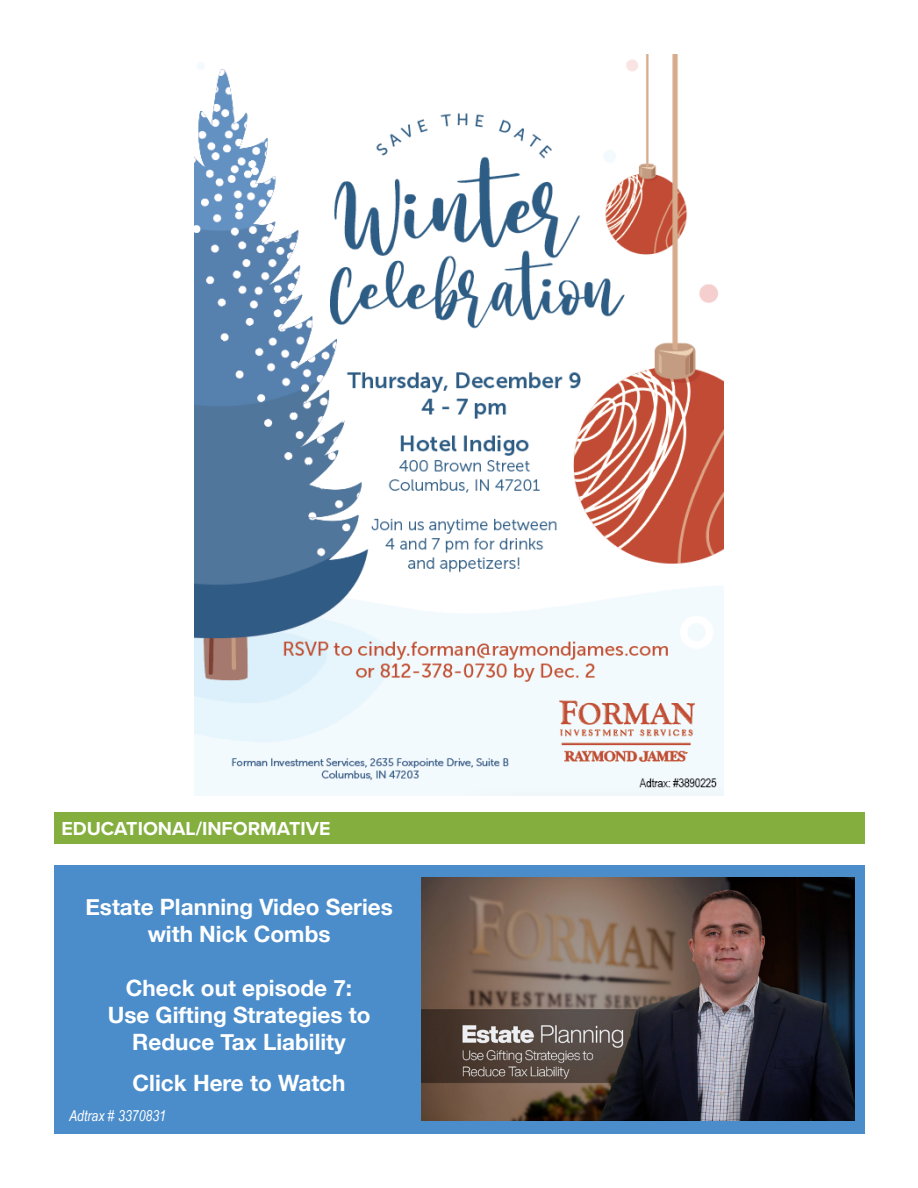
<style>
.page{position:relative;width:918px;height:1188px;background:#fff}
.page>*{position:absolute;margin:0;border:0;box-sizing:border-box;transform-origin:0 0}
.t1{font:700 22.5px/27px "Helvetica Neue";color:#fff;text-align:center}
.t2{font:700 19.5px "Proxima Nova";color:#fff}
.t3{font:italic 15px "Arial Narrow";color:#fff}
</style>
<div class="page">
<div style="left:55px;top:812px;width:810px;height:32px;background:#84af3f"></div>
<div style="left:55px;top:866px;width:810px;height:268px;background:#4b8dcb"></div>
<img style="left:422px;top:878px;width:432px;height:243px">
<img style="left:194px;top:54px;width:530px;height:742px">
<p class="t2" style="left:61px;top:814px;width:271px">EDUCATIONAL/INFORMATIVE</p>
<p class="t1" style="left:85px;top:894px;width:309px">Estate Planning Video Series with Nick Combs</p>
<p class="t1" style="left:108px;top:975px;width:264px">Check out episode 7:<br>Use Gifting Strategies to<br>Reduce Tax Liability</p>
<p class="t1" style="left:133px;top:1070px;width:214px">Click Here to Watch</p>
<p class="t3" style="left:69px;top:1105px;width:99px">Adtrax # 3370831</p>
</div>
